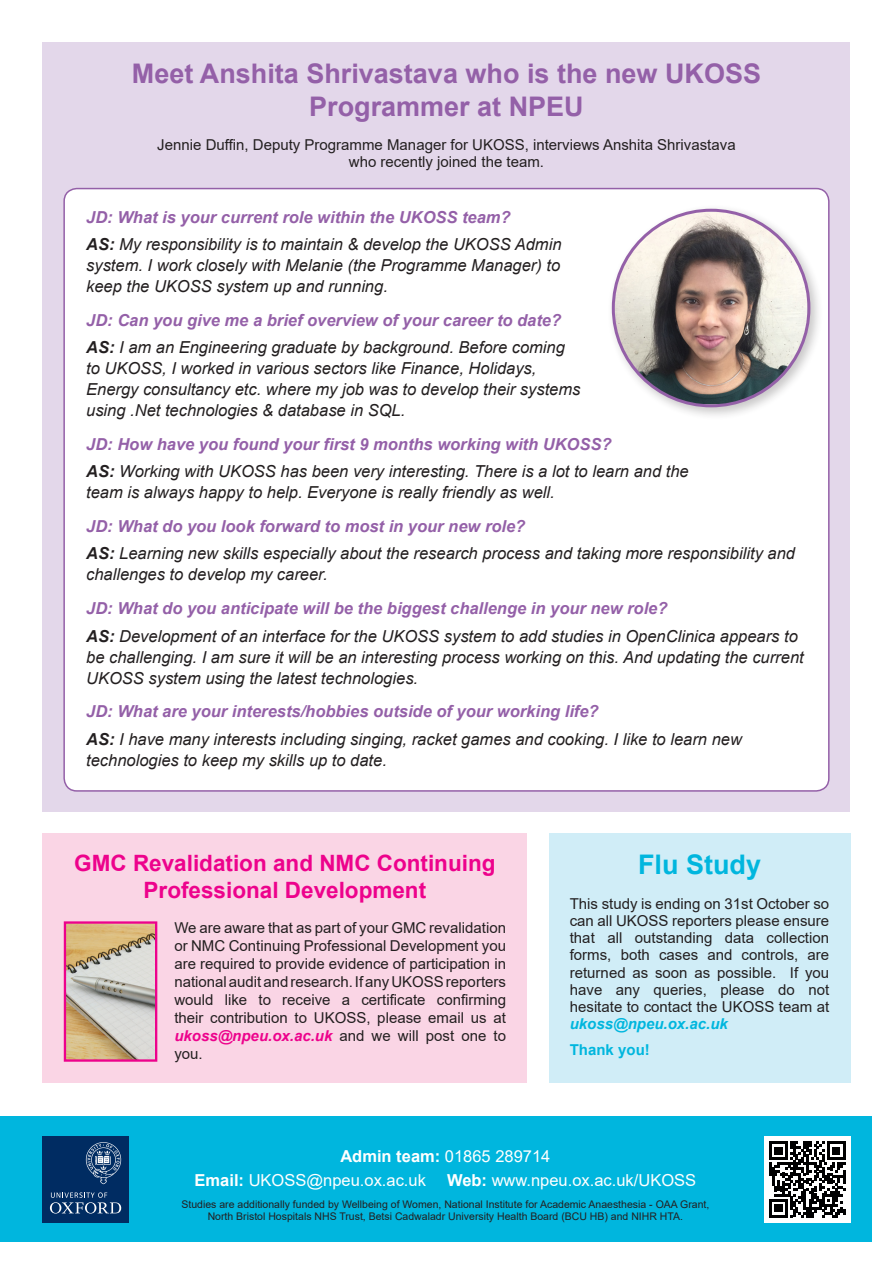
<style>
.page{position:relative;width:893px;height:1263px;background:#fff}
.page>*{position:absolute;margin:0;border:0;box-sizing:border-box;transform-origin:0 0}
.Heading_2{font:700 27px/32.4px "Arial";color:#9460a8;text-align:center}
.Heading_2-2{font:700 27px "Arial";color:#00b6de}
.Heading_2-3{font:700 22.5px/27px "Arial";color:#ed028c;text-align:center}
.Interview_Answer{font:italic 16.5px/21px "Arial";color:#231f20}
.Interview_Question{font:italic 700 16.5px "Arial";color:#9460a8}
.t1{font:16.5px "Arial";color:#fff}
.t2{font:15px/17.2px "Arial";color:#231f20;text-align:justify}
.t3{font:700 15px "Arial";color:#00b6de}
.Smallprint{font:10.5px/12.6px "Arial";color:#231f20;text-align:center}
.s1{font-weight:700}
.s2{font-weight:700;font-style:italic;color:#ed028c}
.s3{font-weight:700;font-style:italic;color:#00b6de}
</style>
<div class="page">
<div style="left:43px;top:833px;width:484px;height:250px;background:#fad5e5"></div>
<img style="left:67px;top:924px;width:87px;height:135px">
<div style="left:64px;top:921px;width:93px;height:141px;border:2px solid #ed028c"></div>
<div style="left:549px;top:833px;width:301px;height:250px;background:#d0edf7"></div>
<div style="left:43px;top:43px;width:807px;height:769px;background:#e3d7ea"></div>
<div style="left:64px;top:189px;width:765px;height:602px;background:#fff;border-radius:13px"></div>
<div style="left:0;top:1117px;width:872px;height:125px;background:#00b6de"></div>
<div style="left:43px;top:1136px;width:86px;height:86px;background:#002c62"></div>
<svg style="left:50px;top:1192px;width:71px;height:21px"></svg>
<svg style="left:86px;top:1142px;width:35px;height:42px"></svg>
<div style="left:764px;top:1136px;width:86px;height:86px;background:#fff"></div>
<svg style="left:769px;top:1141px;width:76px;height:76px"></svg>
<div style="left:607px;top:204px;width:217px;height:217px;background:#231f20;opacity:.25"></div>
<img style="left:615px;top:212px;width:192px;height:192px">
<p class="Heading_2" style="left:132px;top:58px;width:631px">Meet Anshita Shrivastava who is the new UKOSS<br>Programmer at NPEU</p>
<p class="t2" style="left:157px;top:136px;width:580px;text-align:center">Jennie Duffin, Deputy Programme Manager for UKOSS, interviews Anshita Shrivastava who recently joined the team.</p>
<p class="Interview_Question" style="left:86px;top:206px;width:426px">JD: What is your current role within the UKOSS team?</p>
<p class="Interview_Answer" style="left:86px;top:234px;width:477px;text-align:justify"><span class="s1">AS:</span> My responsibility is to maintain &amp; develop the UKOSS Admin system. I work closely with Melanie (the Programme Manager) to keep the UKOSS system up and running.</p>
<p class="Interview_Question" style="left:86px;top:309px;width:476px">JD: Can you give me a brief overview of your career to date?</p>
<p class="Interview_Answer" style="left:86px;top:337px;width:496px"><span class="s1">AS:</span> I am an Engineering graduate by background. Before coming to UKOSS, I worked in various sectors like Finance, Holidays, Energy consultancy etc. where my job was to develop their systems using .Net technologies &amp; database in SQL.</p>
<p class="Interview_Question" style="left:86px;top:433px;width:527px">JD: How have you found your first 9 months working with UKOSS?</p>
<p class="Interview_Answer" style="left:86px;top:461px;width:604px"><span class="s1">AS:</span> Working with UKOSS has been very interesting. There is a lot to learn and the team is always happy to help. Everyone is really friendly as well.</p>
<p class="Interview_Question" style="left:86px;top:515px;width:441px">JD: What do you look forward to most in your new role?</p>
<p class="Interview_Answer" style="left:86px;top:543px;width:710px"><span class="s1">AS:</span> Learning new skills especially about the research process and taking more responsibility and challenges to develop my career.</p>
<p class="Interview_Question" style="left:86px;top:597px;width:583px">JD: What do you anticipate will be the biggest challenge in your new role?</p>
<p class="Interview_Answer" style="left:86px;top:625px;width:719px"><span class="s1">AS:</span> Development of an interface for the UKOSS system to add studies in OpenClinica appears to be challenging. I am sure it will be an interesting process working on this. And updating the current<br>UKOSS system using the latest technologies.</p>
<p class="Interview_Question" style="left:86px;top:700px;width:514px">JD: What are your interests/hobbies outside of your working life?</p>
<p class="Interview_Answer" style="left:86px;top:729px;width:657px"><span class="s1">AS:</span> I have many interests including singing, racket games and cooking. I like to learn new technologies to keep my skills up to date.</p>
<p class="Heading_2-3" style="left:74px;top:850px;width:423px">GMC Revalidation and NMC Continuing<br>Professional Development</p>
<p class="t2" style="left:174px;top:919px;width:333px;line-height:18px">We are aware that as part of your GMC revalidation or NMC Continuing Professional Development you are required to provide evidence of participation in national audit and research. If any UKOSS reporters would like to receive a certificate confirming their contribution to UKOSS, please email us at <span class="s2">ukoss@npeu.ox.ac.uk</span> and we will post one to you.</p>
<p class="Heading_2-2" style="left:638px;top:846px;width:125px">Flu Study</p>
<p class="t2" style="left:570px;top:895px;width:261px">This study is ending on 31st October so can all UKOSS reporters please ensure that all outstanding data collection forms, both cases and controls, are returned as soon as possible. If you have any queries, please do not hesitate to contact the UKOSS team at <span class="s3">ukoss@npeu.ox.ac.uk</span></p>
<p class="t3" style="left:570px;top:1039px;width:82px">Thank you!</p>
<p class="t1" style="left:340px;top:1145px;width:212px"><span class="s1">Admin team:</span> 01865 289714</p>
<p class="t1" style="left:195px;top:1169px;width:233px"><span class="s1">Email:</span> UKOSS@npeu.ox.ac.uk</p>
<p class="t1" style="left:447px;top:1169px;width:251px"><span class="s1">Web:</span> www.npeu.ox.ac.uk/UKOSS</p>
<p class="Smallprint" style="left:181px;top:1198px;width:529px">Studies are additionally funded by Wellbeing of Women, National Institute for Academic Anaesthesia - OAA Grant,<br>North Bristol Hospitals NHS Trust, Betsi Cadwaladr University Health Board (BCU HB) and NIHR HTA.</p>
</div>
